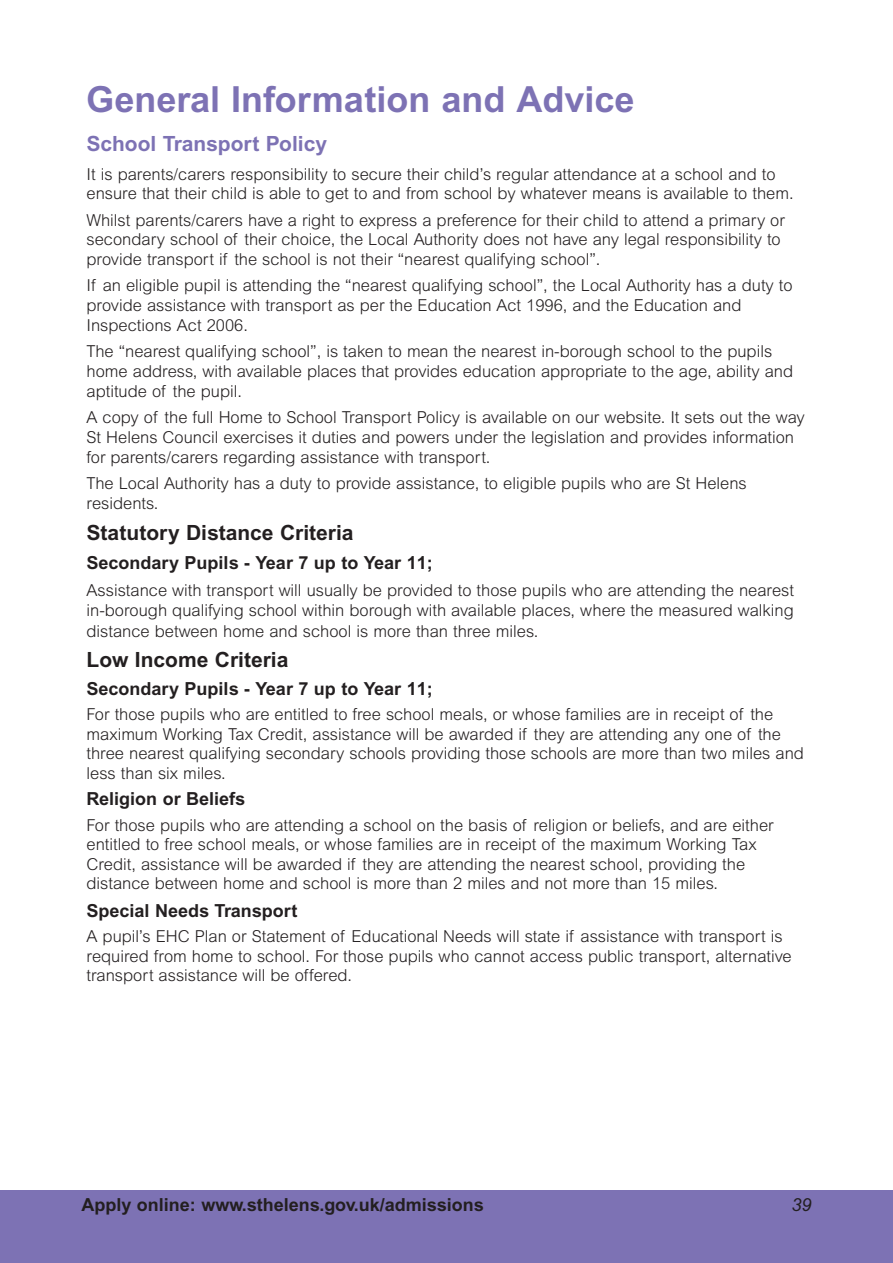
<style>
.page{position:relative;width:893px;height:1263px;background:#fff}
.page>*{position:absolute;margin:0;border:0;box-sizing:border-box;transform-origin:0 0}
.t1{font:700 36px "Arial";color:#7d72b4}
.t2{font:700 21px "Arial";color:#231f20}
.t3{font:700 21px "Arial";color:#7d72b4}
.t4{font:700 18px "Arial";color:#231f20}
.t5{font:italic 18px "Arial";color:#231f20}
.t6{font:300 16.5px/19.8px "Arial";color:#231f20}
</style>
<div class="page">
<div style="left:0;top:1191px;width:893px;height:72px;background:#7d72b4"></div>
<p class="t1" style="left:87px;top:79px;width:549px">General Information and Advice</p>
<p class="t3" style="left:87px;top:131px;width:242px">School Transport Policy</p>
<p class="t6" style="left:87px;top:164px;width:709px">It is parents/carers responsibility to secure their child’s regular attendance at a school and to ensure that their child is able to get to and from school by whatever means is available to them.</p>
<p class="t6" style="left:87px;top:210px;width:700px">Whilst parents/carers have a right to express a preference for their child to attend a primary or secondary school of their choice, the Local Authority does not have any legal responsibility to provide transport if the school is not their “nearest qualifying school”.</p>
<p class="t6" style="left:87px;top:276px;width:708px">If an eligible pupil is attending the “nearest qualifying school”, the Local Authority has a duty to provide assistance with transport as per the Education Act 1996, and the Education and<br>Inspections Act 2006.</p>
<p class="t6" style="left:87px;top:341px;width:708px">The “nearest qualifying school”, is taken to mean the nearest in-borough school to the pupils home address, with available places that provides education appropriate to the age, ability and aptitude of the pupil.</p>
<p class="t6" style="left:87px;top:407px;width:720px">A copy of the full Home to School Transport Policy is available on our website. It sets out the way<br>St Helens Council exercises it duties and powers under the legislation and provides information for parents/carers regarding assistance with transport.</p>
<p class="t6" style="left:87px;top:473px;width:662px">The Local Authority has a duty to provide assistance, to eligible pupils who are St Helens residents.</p>
<p class="t2" style="left:87px;top:520px;width:269px">Statutory Distance Criteria</p>
<p class="t4" style="left:87px;top:552px;width:348px">Secondary Pupils - Year 7 up to Year 11;</p>
<p class="t6" style="left:87px;top:580px;width:709px;line-height:20.4px;text-align:justify">Assistance with transport will usually be provided to those pupils who are attending the nearest in-borough qualifying school within borough with available places, where the measured walking distance between home and school is more than three miles.</p>
<p class="t2" style="left:87px;top:647px;width:203px">Low Income Criteria</p>
<p class="t4" style="left:87px;top:678px;width:348px">Secondary Pupils - Year 7 up to Year 11;</p>
<p class="t6" style="left:87px;top:705px;width:719px">For those pupils who are entitled to free school meals, or whose families are in receipt of the maximum Working Tax Credit, assistance will be awarded if they are attending any one of the three nearest qualifying secondary schools providing those schools are more than two miles and less than six miles.</p>
<p class="t4" style="left:87px;top:788px;width:160px">Religion or Beliefs</p>
<p class="t6" style="left:87px;top:815px;width:689px">For those pupils who are attending a school on the basis of religion or beliefs, and are either entitled to free school meals, or whose families are in receipt of the maximum Working Tax Credit, assistance will be awarded if they are attending the nearest school, providing the distance between home and school is more than 2 miles and not more than 15 miles.</p>
<p class="t4" style="left:87px;top:900px;width:212px">Special Needs Transport</p>
<p class="t6" style="left:87px;top:927px;width:706px">A pupil’s EHC Plan or Statement of Educational Needs will state if assistance with transport is required from home to school. For those pupils who cannot access public transport, alternative transport assistance will be offered.</p>
<p class="t4" style="left:81px;top:1194px;width:404px">Apply online: www.sthelens.gov.uk/admissions</p>
<p class="t5" style="left:791px;top:1194px;width:22px">39</p>
</div>
